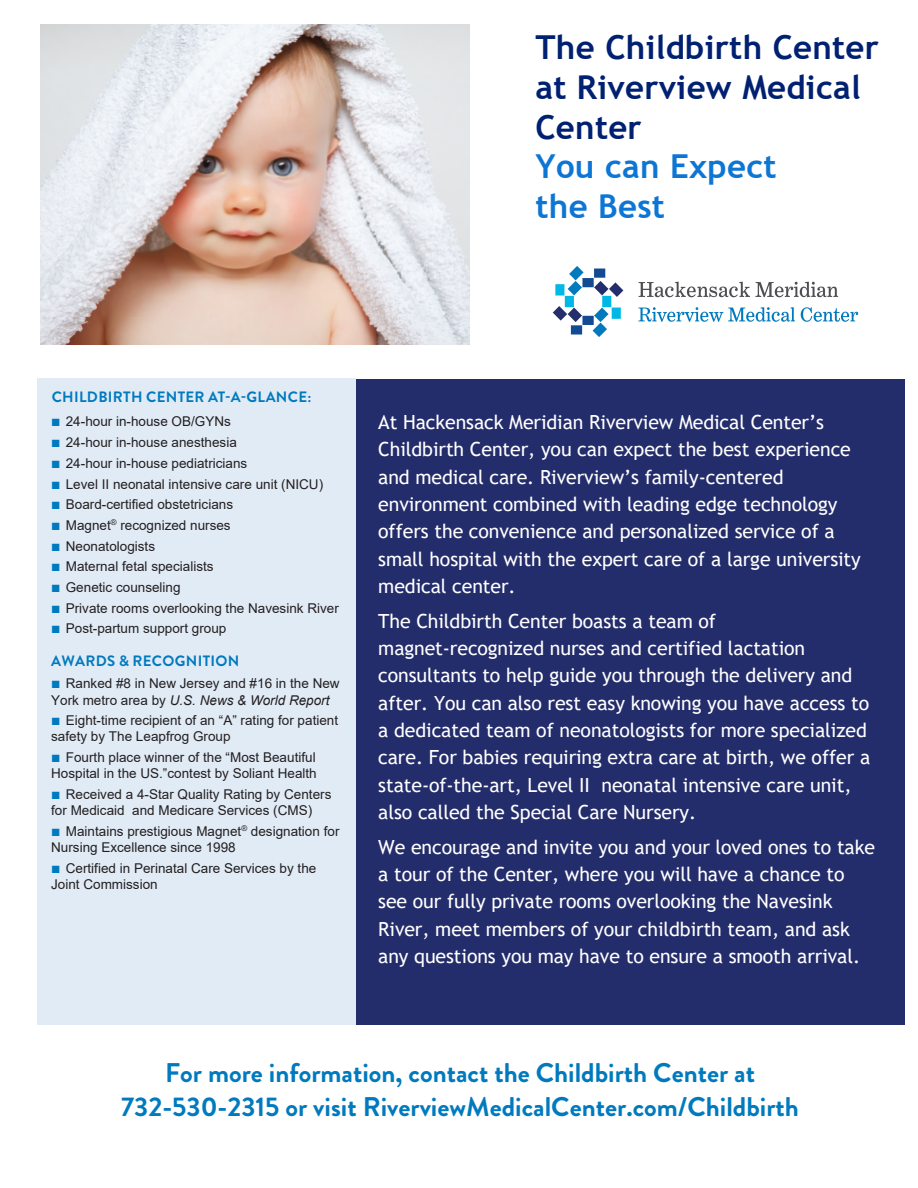
<style>
.page{position:relative;width:918px;height:1188px;background:#fff}
.page>*{position:absolute;margin:0;border:0;box-sizing:border-box;transform-origin:0 0}
.t1{font:700 33px/39.6px "Trebuchet MS";letter-spacing:.01em;color:#002072}
.t2{font:700 33px/39.6px "Trebuchet MS";letter-spacing:.01em;color:#0d76d5}
.t3{font:700 27px/34.7px "Brandon Grotesque";color:#007abe;text-align:center}
.t4{font:19.5px/27.3px "Trebuchet MS";letter-spacing:-.005em;color:#fff}
.t5{font:700 15px "Brandon Grotesque";letter-spacing:.02em;color:#007abe}
.t6{font:13.5px/16.2px "Arial";color:#231f20}
.s1{color:#007abe}
.s2{font-style:italic}
</style>
<div class="page">
<div style="left:355px;top:379px;width:550px;height:646px;background:#242d6b"></div>
<img style="left:552px;top:266px;width:307px;height:71px">
<div style="left:37px;top:378px;width:319px;height:647px;background:#e1ebf6"></div>
<img style="left:40px;top:24px;width:430px;height:321px">
<h1 class="t1" style="left:536px;top:28px;width:345px">The Childbirth Center at Riverview Medical<br>Center</h1>
<h1 class="t2" style="left:536px;top:147px;width:243px">You can Expect the Best</h1>
<p class="t5" style="left:52px;top:387px;width:261px">CHILDBIRTH CENTER AT-A-GLANCE:</p>
<p class="t6" style="left:52px;top:413px;width:180px"><span class="s1">■</span> 24-hour in-house OB/GYNs</p>
<p class="t6" style="left:52px;top:434px;width:186px"><span class="s1">■</span> 24-hour in-house anesthesia</p>
<p class="t6" style="left:52px;top:455px;width:197px"><span class="s1">■</span> 24-hour in-house pediatricians</p>
<p class="t6" style="left:52px;top:476px;width:273px"><span class="s1">■</span> Level II neonatal intensive care unit (NICU)</p>
<p class="t6" style="left:52px;top:496px;width:183px"><span class="s1">■</span> Board-certified obstetricians</p>
<p class="t6" style="left:52px;top:517px;width:180px"><span class="s1">■</span> Magnet<sup>®</sup> recognized nurses</p>
<p class="t6" style="left:52px;top:538px;width:105px"><span class="s1">■</span> Neonatologists</p>
<p class="t6" style="left:52px;top:558px;width:163px"><span class="s1">■</span> Maternal fetal specialists</p>
<p class="t6" style="left:52px;top:579px;width:130px"><span class="s1">■</span> Genetic counseling</p>
<p class="t6" style="left:52px;top:600px;width:288px"><span class="s1">■</span> Private rooms overlooking the Navesink River</p>
<p class="t6" style="left:52px;top:620px;width:176px"><span class="s1">■</span> Post-partum support group</p>
<p class="t5" style="left:51px;top:650px;width:190px">AWARDS &amp; RECOGNITION</p>
<p class="t6" style="left:51px;top:675px;width:290px"><span class="s1">■</span> Ranked #8 in New Jersey and #16 in the New<br>York metro area by <span class="s2">U.S. News &amp; World Report</span></p>
<p class="t6" style="left:51px;top:712px;width:288px"><span class="s1">■</span> Eight-time recipient of an “A” rating for patient safety by The Leapfrog Group</p>
<p class="t6" style="left:51px;top:749px;width:267px"><span class="s1">■</span> Fourth place winner of the “Most Beautiful<br>Hospital in the US.”contest by Soliant Health</p>
<p class="t6" style="left:51px;top:786px;width:282px"><span class="s1">■</span> Received a 4-Star Quality Rating by Centers for Medicaid and Medicare Services (CMS)</p>
<p class="t6" style="left:51px;top:823px;width:290px"><span class="s1">■</span> Maintains prestigious Magnet<sup>®</sup> designation for<br>Nursing Excellence since 1998</p>
<p class="t6" style="left:51px;top:860px;width:267px"><span class="s1">■</span> Certified in Perinatal Care Services by the<br>Joint Commission</p>
<p class="t4" style="left:378px;top:408px;width:484px">At Hackensack Meridian Riverview Medical Center’s Childbirth Center, you can expect the best experience and medical care. Riverview’s family-centered environment combined with leading edge technology offers the convenience and personalized service of a small hospital with the expert care of a large university medical center.</p>
<p class="t4" style="left:378px;top:607px;width:494px">The Childbirth Center boasts a team of magnet-recognized nurses and certified lactation consultants to help guide you through the delivery and after. You can also rest easy knowing you have access to a dedicated team of neonatologists for more specialized care. For babies requiring extra care at birth, we offer a state-of-the-art, Level II neonatal intensive care unit, also called the Special Care Nursery.</p>
<p class="t4" style="left:378px;top:833px;width:498px">We encourage and invite you and your loved ones to take a tour of the Center, where you will have a chance to see our fully private rooms overlooking the Navesink River, meet members of your childbirth team, and ask any questions you may have to ensure a smooth arrival.</p>
<h2 class="t3" style="left:121px;top:1055px;width:679px">For more information, contact the Childbirth Center at<br>732-530-2315 or visit RiverviewMedicalCenter.com/Childbirth</h2>
</div>
